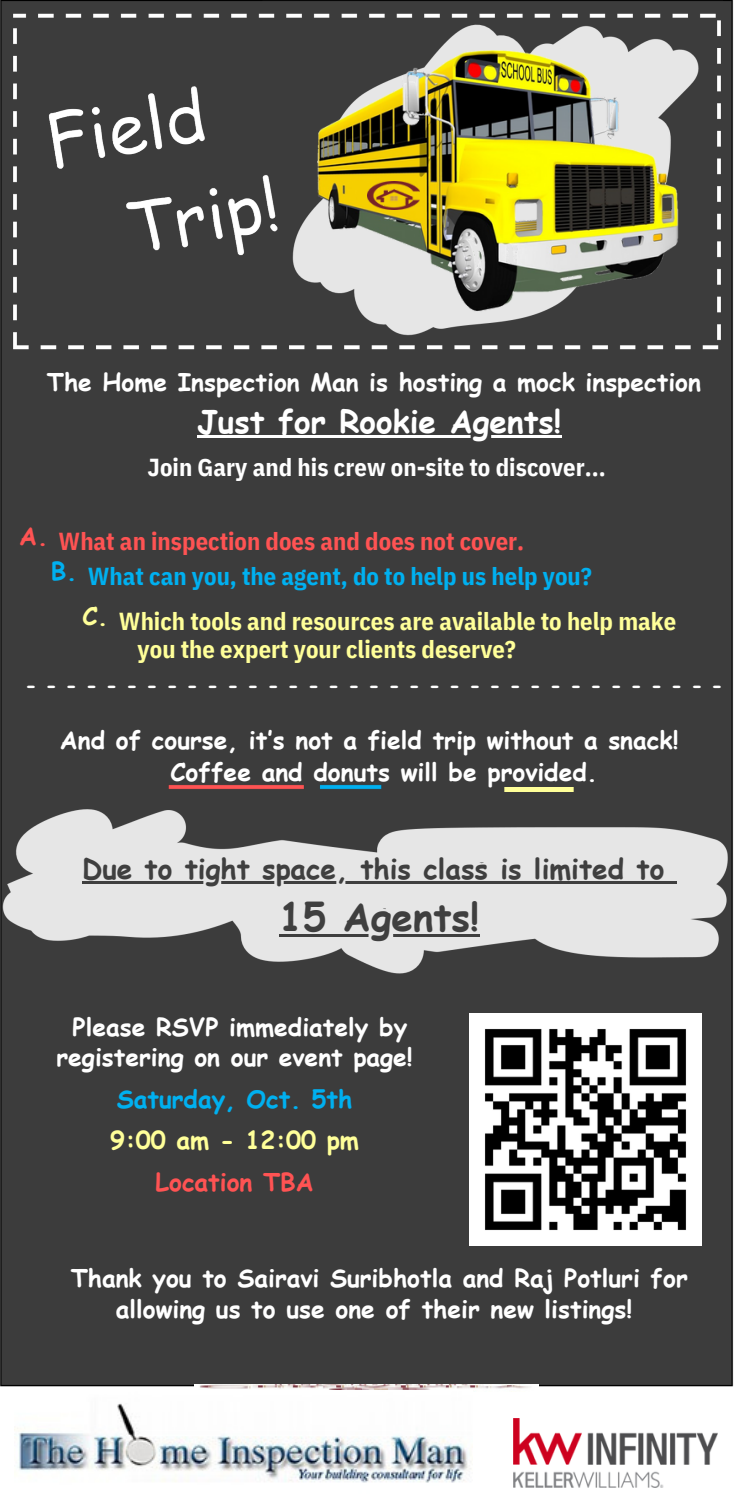
<style>
.page{position:relative;width:734px;height:1512px;background:#fff}
.page>*{position:absolute;margin:0;border:0;box-sizing:border-box;transform-origin:0 0}
.t1{font:700 38.5px "Comic Sans MS";color:#3f3f3f}
.t2{font:700 31.5px "Comic Sans MS";color:#fff}
.t3{font:700 28px "Comic Sans MS";color:#3f3f3f}
.t4{font:700 24.68px "Comic Sans MS";color:#fff}
.t5{font:700 24.5px/30.1px "Comic Sans MS";color:#fff;text-align:center}
.t6{font:700 24.5px "IBM Plex Sans Cond";color:#ff9}
.t7{font:700 24.5px "IBM Plex Sans Cond";color:#fff}
.t8{font:700 24.5px "IBM Plex Sans Cond";color:#00b0f0}
.t9{font:700 24.5px "IBM Plex Sans Cond";color:#ff5353}
.t10{font:700 24.5px "Comic Sans MS";color:#00b0f0}
.t11{font:700 24.5px "Comic Sans MS";color:#ff9}
.t12{font:700 24.5px "Comic Sans MS";color:#ff5353}
.t13{font:700 19.25px "Comic Sans MS";color:#fff}
</style>
<div class="page">
<img style="left:0;top:0;width:734px;height:1387px">
<img style="left:4px;top:6px;width:725px;height:351px">
<img style="left:367px;top:182px;width:52px;height:27px">
<img style="left:158px;top:777px;width:235px;height:21px">
<img style="left:501px;top:787px;width:76px;height:4px">
<img style="left:195px;top:1385px;width:343px;height:5px">
<img style="left:14px;top:1403px;width:457px;height:80px">
<img style="left:513px;top:1419px;width:205px;height:68px">
<img style="left:469px;top:1014px;width:232px;height:232px">
<hr style="left:197px;top:435px;width:364px;height:3px;background:#fff">
<hr style="left:82px;top:881px;width:582px;height:3px;background:#3f3f3f">
<svg style="left:664px;top:881px;width:12px;height:3px"></svg>
<hr style="left:279px;top:934px;width:200px;height:2px;background:#3f3f3f">
<h1 class="t5" style="left:47px;top:366px;width:655px">The Home Inspection Man is hosting a mock inspection</h1>
<p class="t2" style="left:197px;top:398px;width:366px">Just for Rookie Agents!</p>
<p class="t7" style="left:147px;top:451px;width:460px">Join Gary and his crew on-site to discover...</p>
<h2 class="t12" style="left:19px;top:518px;width:30px">A.</h2>
<p class="t9" style="left:59px;top:525px;width:467px">What an inspection does and does not cover.</p>
<p class="t8" style="left:88px;top:559px;width:505px">What can you, the agent, do to help us help you?</p>
<p class="t6" style="left:119px;top:605px;width:559px">Which tools and resources are available to help make</p>
<p class="t6" style="left:138px;top:632px;width:380px">you the expert your clients deserve?</p>
<p class="t13" style="left:25px;top:671px;width:699px">-----------------------------------</p>
<p class="t10" style="left:51px;top:553px;width:28px">B.</p>
<h2 class="t11" style="left:82px;top:598px;width:27px">C.</h2>
<p class="t5" style="left:60px;top:724px;width:620px">And of course, it’s not a field trip without a snack!</p>
<p class="t4" style="left:170px;top:753px;width:429px">Coffee and donuts will be provided.</p>
<p class="t3" style="left:82px;top:848px;width:583px">Due to tight space, this class is limited to</p>
<h1 class="t1" style="left:279px;top:889px;width:202px">15 Agents!</h1>
<p class="t5" style="left:56px;top:1011px;width:358px">Please RSVP immediately by registering on our event page!</p>
<p class="t10" style="left:117px;top:1081px;width:237px">Saturday, Oct. 5th</p>
<p class="t11" style="left:110px;top:1122px;width:250px">9:00 am - 12:00 pm</p>
<p class="t12" style="left:156px;top:1164px;width:160px">Location TBA</p>
<p class="t5" style="left:71px;top:1262px;width:618px">Thank you to Sairavi Suribhotla and Raj Potluri for allowing us to use one of their new listings!</p>
</div>
